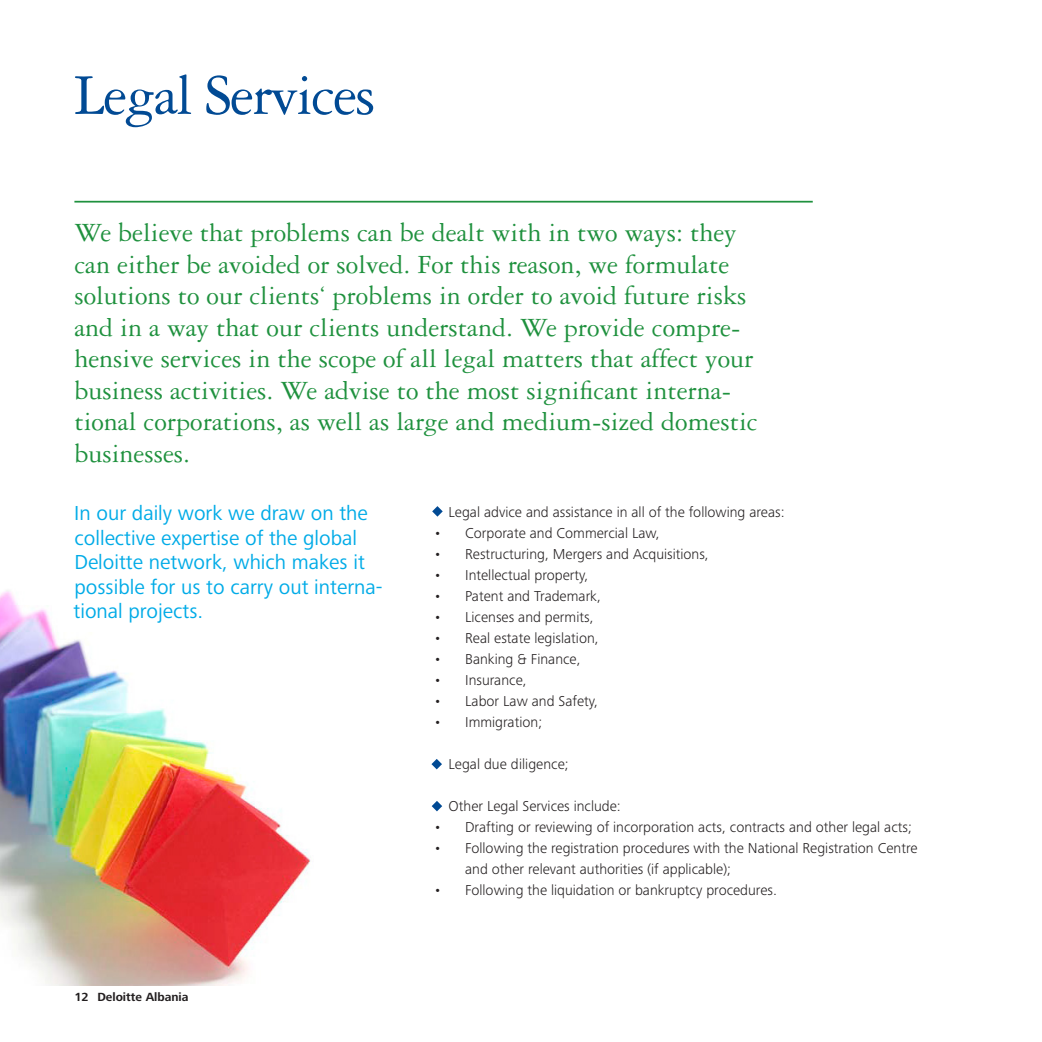
<style>
.page{position:relative;width:1042px;height:1042px;background:#fff}
.page>*{position:absolute;margin:0;border:0;box-sizing:border-box;transform-origin:0 0}
.t1{font:61.25px "Garamond 3 LT Std";letter-spacing:-.03em;color:#014a94}
.t2{font:28px/31.5px "Garamond 3 LT Std";color:#1f913e}
.t3{font:21px/24.5px "Frutiger Next Pro";color:#00abe7}
.kolečka{font:300 14.88px/21px "Frutiger Next Pro";color:#231f20}
.t4{font:700 12.25px "Frutiger Next Pro";color:#231f20}
</style>
<div class="page">
<img style="left:0;top:591px;width:311px;height:394px">
<hr style="left:74px;top:201px;width:739px;height:2px;background:#1f913e">
<svg style="left:432px;top:506px;width:11px;height:11px"></svg>
<svg style="left:432px;top:801px;width:10px;height:10px"></svg>
<svg style="left:431px;top:759px;width:11px;height:10px"></svg>
<p class="t1" style="left:74px;top:62px;width:303px">Legal Services</p>
<p class="t2" style="left:74px;top:217px;width:685px">We believe that problems can be dealt with in two ways: they can either be avoided or solved. For this reason, we formulate solutions to our clients‘ problems in order to avoid future risks and in a way that our clients understand. We provide compre&shy;hensive services in the scope of all legal matters that affect your business activities. We advise to the most significant interna&shy;tional corporations, as well as large and medium-sized domestic businesses.</p>
<p class="t3" style="left:74px;top:501px;width:311px">In our daily work we draw on the collective expertise of the global<br>Deloitte network, which makes it possible for us to carry out interna&shy;tional projects.</p>
<p class="kolečka" style="left:448px;top:501px;width:338px">Legal advice and assistance in all of the following areas:</p>
<p class="kolečka" style="left:434px;top:522px;width:228px">• Corporate and Commercial Law,</p>
<p class="kolečka" style="left:434px;top:543px;width:277px">• Restructuring, Mergers and Acquisitions,</p>
<p class="kolečka" style="left:434px;top:564px;width:156px">• Intellectual property,</p>
<p class="kolečka" style="left:434px;top:585px;width:169px">• Patent and Trademark,</p>
<p class="kolečka" style="left:434px;top:606px;width:161px">• Licenses and permits,</p>
<p class="kolečka" style="left:434px;top:627px;width:167px">• Real estate legislation,</p>
<p class="kolečka" style="left:434px;top:648px;width:148px">• Banking &amp; Finance,</p>
<p class="kolečka" style="left:434px;top:669px;width:95px">• Insurance,</p>
<p class="kolečka" style="left:434px;top:690px;width:166px">• Labor Law and Safety,</p>
<p class="kolečka" style="left:434px;top:711px;width:110px">• Immigration;</p>
<p class="kolečka" style="left:448px;top:753px;width:122px">Legal due diligence;</p>
<p class="kolečka" style="left:448px;top:795px;width:174px">Other Legal Services include:</p>
<p class="kolečka" style="left:434px;top:816px;width:480px">• Drafting or reviewing of incorporation acts, contracts and other legal acts;</p>
<p class="kolečka" style="left:465px;top:837px;width:454px;text-indent:-31px">• Following the registration procedures with the National Registration Centre and other relevant authorities (if applicable);</p>
<p class="kolečka" style="left:434px;top:879px;width:345px">• Following the liquidation or bankruptcy procedures.</p>
<p class="t4" style="left:74px;top:990px;width:116px">12 Deloitte Albania</p>
</div>
